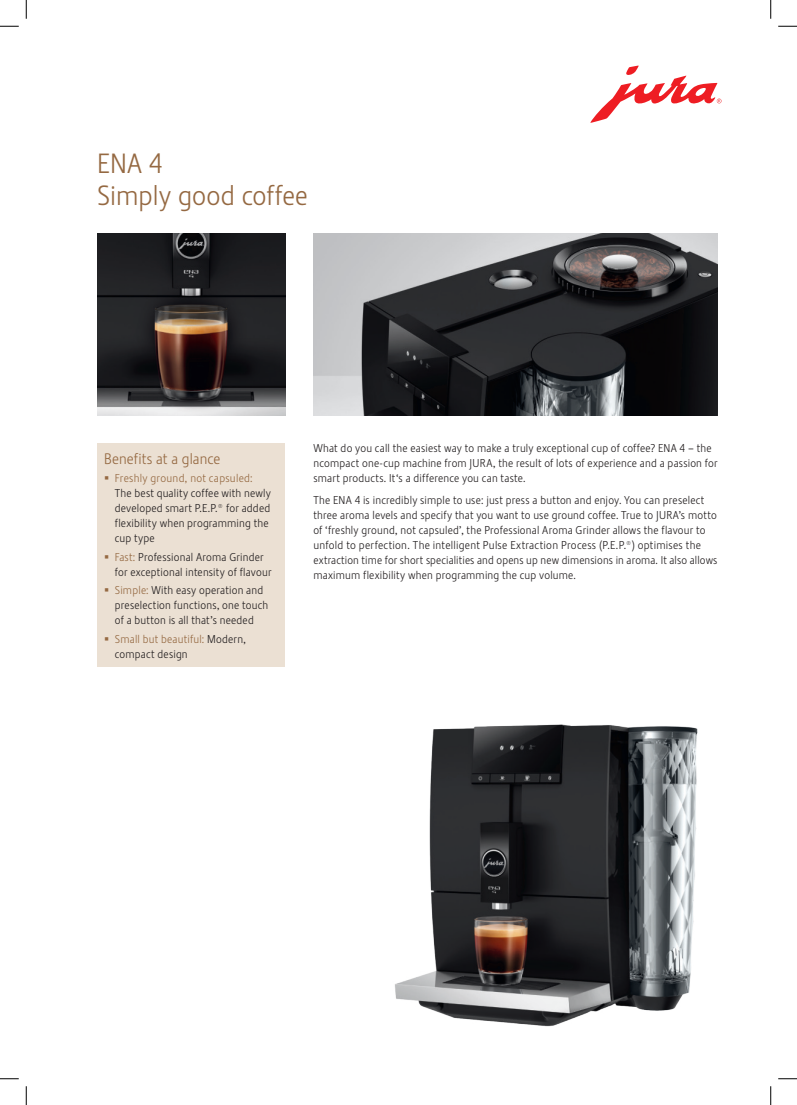
<style>
.page{position:relative;width:797px;height:1105px;background:#fff}
.page>*{position:absolute;margin:0;border:0;box-sizing:border-box;transform-origin:0 0}
.t1{font:27.5px/32.5px "Stalemate Pro 2 J Light";letter-spacing:.005em;color:#956942}
.t2{font:15px "Stalemate Pro 2 J Light";letter-spacing:.005em;color:#956942}
.t3{font:11.25px/15px "Stalemate Pro 2 J Light";letter-spacing:.015em;color:#231f20}
.t4{font:11.25px "Stalemate Pro 2 J Light";letter-spacing:.025em;color:#956942}
.s1{color:#956942}
</style>
<div class="page">
<svg style="left:590px;top:66px;width:131px;height:57px"></svg>
<div style="left:97px;top:444px;width:188px;height:223px;background:#ebe0d3"></div>
<img style="left:395px;top:724px;width:303px;height:303px">
<img style="left:313px;top:233px;width:404px;height:182px">
<img style="left:97px;top:233px;width:188px;height:182px">
<svg style="left:0;top:25px;width:19px;height:2px"></svg>
<svg style="left:778px;top:25px;width:19px;height:2px"></svg>
<svg style="left:0;top:1078px;width:19px;height:1px"></svg>
<svg style="left:778px;top:1078px;width:19px;height:1px"></svg>
<svg style="left:25px;top:0;width:2px;height:19px"></svg>
<svg style="left:25px;top:1086px;width:2px;height:19px"></svg>
<svg style="left:770px;top:0;width:1px;height:19px"></svg>
<svg style="left:770px;top:1086px;width:1px;height:19px"></svg>
<h1 class="t1" style="left:97px;top:147px;width:212px">ENA 4<br>Simply good coffee</h1>
<h2 class="t2" style="left:104px;top:450px;width:118px">Benefits at a glance</h2>
<p class="t4" style="left:115px;top:472px;width:139px">Freshly ground, not capsuled:</p>
<p class="t3" style="left:115px;top:486px;width:158px">The best quality coffee with newly developed smart P.E.P.® for added flexibility when programming the cup type</p>
<p class="t3" style="left:115px;top:549px;width:158px"><span class="s1">Fast:</span> Professional Aroma Grinder for exceptional intensity of flavour</p>
<p class="t3" style="left:115px;top:583px;width:155px"><span class="s1">Simple:</span> With easy operation and preselection functions, one touch of a button is all that’s needed</p>
<p class="t3" style="left:115px;top:631px;width:132px"><span class="s1">Small but beautiful:</span> Modern, compact design</p>
<p class="t3" style="left:313px;top:441px;width:405px">What do you call the easiest way to make a truly exceptional cup of coffee? ENA 4 – the ncompact one-cup machine from JURA, the result of lots of experience and a passion for smart products. It‘s a difference you can taste.</p>
<p class="t3" style="left:313px;top:493px;width:405px">The ENA 4 is incredibly simple to use: just press a button and enjoy. You can preselect three aroma levels and specify that you want to use ground coffee. True to JURA’s motto of ‘freshly ground, not capsuled’, the Professional Aroma Grinder allows the flavour to unfold to perfection. The intelligent Pulse Extraction Process (P.E.P.®) optimises the extraction time for short specialities and opens up new dimensions in aroma. It also allows maximum flexibility when programming the cup volume.</p>
</div>
